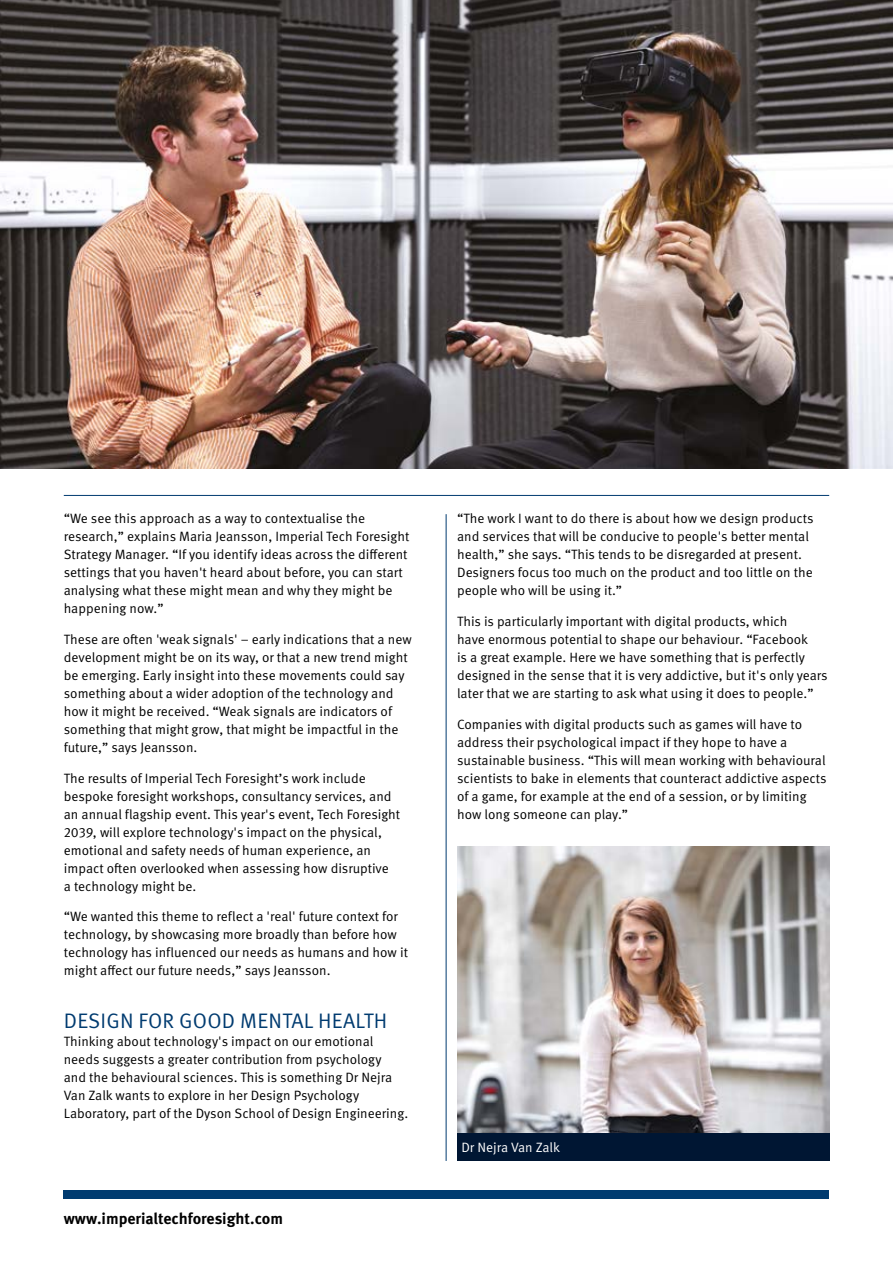
<style>
.page{position:relative;width:893px;height:1263px;background:#fff}
.page>*{position:absolute;margin:0;border:0;box-sizing:border-box;transform-origin:0 0}
.t1{font:21px "Meta OT Norm";letter-spacing:.01em;color:#003b70}
.t2{font:700 15.75px "Meta OT";color:#000}
.t3{font:13.5px/18px "Meta OT Norm";color:#000}
.t4{font:13.5px "Meta OT Norm";color:#fff}
</style>
<div class="page">
<div style="left:64px;top:1191px;width:765px;height:8px;background:#003b70"></div>
<hr style="left:446px;top:514px;width:1px;height:647px;background:#003b70">
<hr style="left:64px;top:495px;width:765px;height:1px;background:#003b70">
<img style="left:0;top:0;width:893px;height:468px">
<img style="left:457px;top:846px;width:372px;height:287px">
<div style="left:457px;top:1133px;width:372px;height:28px;background:#001633"></div>
<p class="t3" style="left:64px;top:510px;width:347px">“We see this approach as a way to contextualise the research,” explains Maria Jeansson, Imperial Tech Foresight Strategy Manager. “If you identify ideas across the different settings that you haven't heard about before, you can start analysing what these might mean and why they might be happening now.”</p>
<p class="t3" style="left:64px;top:630px;width:349px">These are often 'weak signals' – early indications that a new development might be on its way, or that a new trend might be emerging. Early insight into these movements could say something about a wider adoption of the technology and how it might be received. “Weak signals are indicators of something that might grow, that might be impactful in the future,” says Jeansson.</p>
<p class="t3" style="left:64px;top:769px;width:338px">The results of Imperial Tech Foresight’s work include bespoke foresight workshops, consultancy services, and an annual flagship event. This year's event, Tech Foresight 2039, will explore technology's impact on the physical, emotional and safety needs of human experience, an impact often overlooked when assessing how disruptive<br>a technology might be.</p>
<p class="t3" style="left:64px;top:908px;width:346px">“We wanted this theme to reflect a 'real' future context for technology, by showcasing more broadly than before how technology has influenced our needs as humans and how it might affect our future needs,” says Jeansson.</p>
<h1 class="t1" style="left:64px;top:1008px;width:325px">DESIGN FOR GOOD MENTAL HEALTH</h1>
<p class="t3" style="left:64px;top:1032px;width:346px">Thinking about technology's impact on our emotional needs suggests a greater contribution from psychology<br>and the behavioural sciences. This is something Dr Nejra Van Zalk wants to explore in her Design Psychology Laboratory, part of the Dyson School of Design Engineering.</p>
<p class="t2" style="left:64px;top:1208px;width:221px">www.imperialtechforesight.com</p>
<p class="t3" style="left:457px;top:510px;width:358px">“The work I want to do there is about how we design products and services that will be conducive to people's better mental health,” she says. “This tends to be disregarded at present.<br>Designers focus too much on the product and too little on the people who will be using it.”</p>
<p class="t3" style="left:457px;top:612px;width:372px">This is particularly important with digital products, which<br>have enormous potential to shape our behaviour. “Facebook<br>is a great example. Here we have something that is perfectly designed in the sense that it is very addictive, but it's only years later that we are starting to ask what using it does to people.”</p>
<p class="t3" style="left:457px;top:715px;width:371px">Companies with digital products such as games will have to address their psychological impact if they hope to have a sustainable business. “This will mean working with behavioural scientists to bake in elements that counteract addictive aspects of a game, for example at the end of a session, or by limiting how long someone can play.”</p>
<p class="t4" style="left:461px;top:1139px;width:100px">Dr Nejra Van Zalk</p>
</div>
